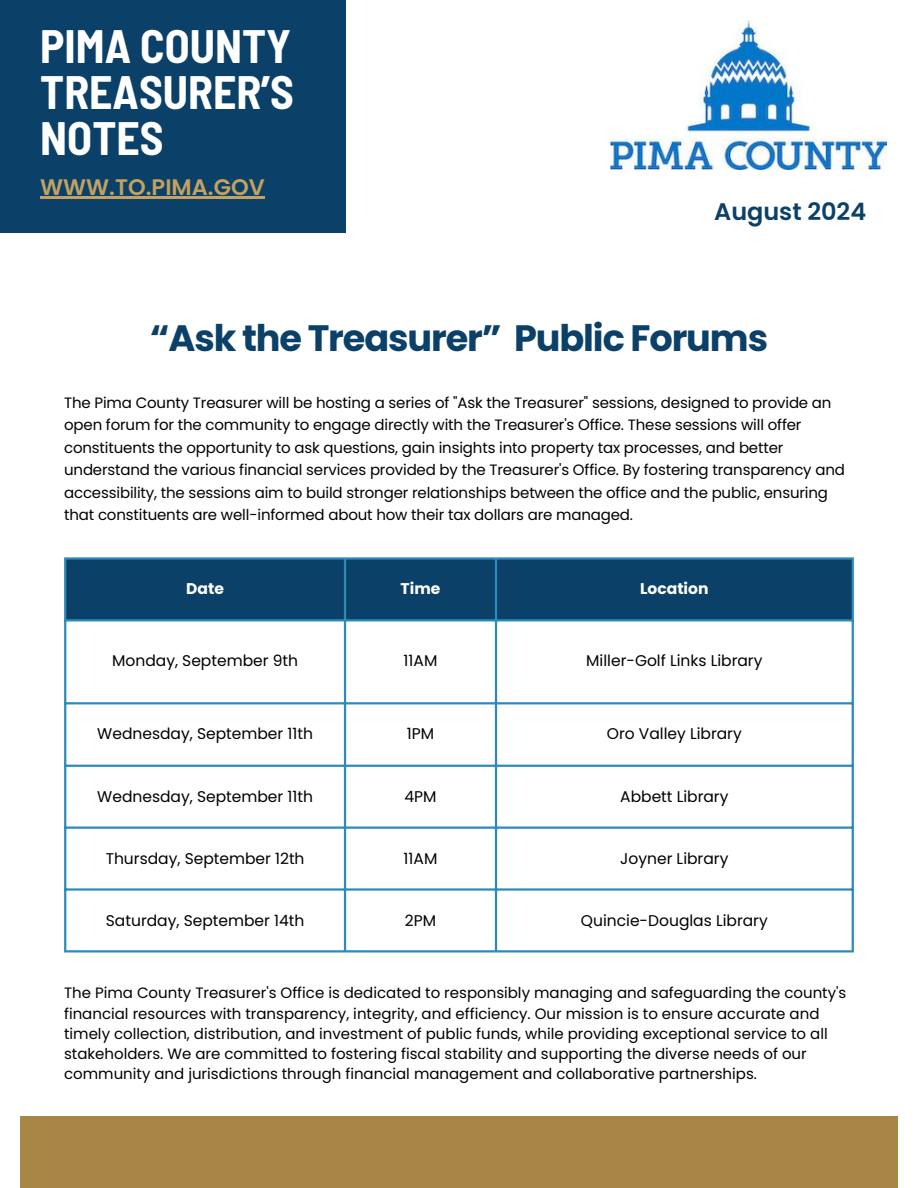
<style>
.page{position:relative;width:918px;height:1188px;background:#fff}
.page>*{position:absolute;margin:0;border:0;box-sizing:border-box;transform-origin:0 0}
.t1{font:700 semi-condensed 45.75px/46.2px "Barlow";color:#fff;text-align:justify}
.t2{font:700 36.75px "Poppins";letter-spacing:-.03em;color:#0b4068}
.t3{font:600 24px "Poppins";color:#0b4068}
.t4{font:600 22.5px "Poppins";color:#c4a15f}
.t5{font:15.45px "Poppins";color:#000}
.t6{font:700 15.45px "Poppins";color:#fff}
.t7{font:15px/22.5px "Poppins";letter-spacing:-.01em;color:#000}
</style>
<div class="page">
<div style="left:0;top:0;width:345px;height:232px;background:#0b4068"></div>
<div style="left:20px;top:1117px;width:878px;height:71px;background:#a88746"></div>
<img style="left:610px;top:20px;width:276px;height:150px">
<hr style="left:40px;top:197px;width:225px;height:2px;background:#c4a15f">
<div style="left:66px;top:560px;width:786px;height:59px;background:#0b4068"></div>
<hr style="left:64px;top:560px;width:2px;height:390px;background:#2d8bba">
<hr style="left:344px;top:560px;width:2px;height:390px;background:#2d8bba">
<hr style="left:495px;top:560px;width:2px;height:390px;background:#2d8bba">
<hr style="left:852px;top:560px;width:2px;height:390px;background:#2d8bba">
<hr style="left:64px;top:557px;width:790px;height:3px;background:#2d8bba">
<hr style="left:64px;top:619px;width:790px;height:2px;background:#2d8bba">
<hr style="left:64px;top:702px;width:790px;height:2px;background:#2d8bba">
<hr style="left:64px;top:765px;width:790px;height:2px;background:#2d8bba">
<hr style="left:64px;top:827px;width:790px;height:2px;background:#2d8bba">
<hr style="left:64px;top:888px;width:790px;height:3px;background:#2d8bba">
<hr style="left:64px;top:950px;width:790px;height:3px;background:#2d8bba">
<p class="t1" style="left:40px;top:21px;width:255px">PIMA COUNTY TREASURER’S NOTES</p>
<h2 class="t4" style="left:40px;top:172px;width:226px">WWW.TO.PIMA.GOV</h2>
<h4 class="t3" style="left:714px;top:195px;width:154px">August 2024</h4>
<p class="t2" style="left:150px;top:313px;width:620px">“Ask the Treasurer” Public Forums</p>
<h3 class="t7" style="left:64px;top:391px;width:782px">The Pima County Treasurer will be hosting a series of "Ask the Treasurer" sessions, designed to provide an open forum for the community to engage directly with the Treasurer's Office. These sessions will offer constituents the opportunity to ask questions, gain insights into property tax processes, and better understand the various financial services provided by the Treasurer's Office. By fostering transparency and accessibility, the sessions aim to build stronger relationships between the office and the public, ensuring that constituents are well-informed about how their tax dollars are managed.</h3>
<p class="t6" style="left:186px;top:578px;width:39px">Date</p>
<p class="t6" style="left:401px;top:578px;width:41px">Time</p>
<p class="t6" style="left:640px;top:578px;width:70px">Location</p>
<p class="t5" style="left:112px;top:650px;width:187px">Monday, September 9th</p>
<p class="t5" style="left:404px;top:650px;width:35px">11AM</p>
<p class="t5" style="left:586px;top:650px;width:178px">Miller-Golf Links Library</p>
<p class="t5" style="left:97px;top:723px;width:217px">Wednesday, September 11th</p>
<p class="t5" style="left:407px;top:723px;width:29px">1PM</p>
<p class="t5" style="left:607px;top:723px;width:136px">Oro Valley Library</p>
<p class="t5" style="left:97px;top:786px;width:217px">Wednesday, September 11th</p>
<p class="t5" style="left:404px;top:786px;width:34px">4PM</p>
<p class="t5" style="left:620px;top:786px;width:110px">Abbett Library</p>
<p class="t5" style="left:106px;top:847px;width:200px">Thursday, September 12th</p>
<p class="t5" style="left:404px;top:847px;width:35px">11AM</p>
<p class="t5" style="left:620px;top:847px;width:110px">Joyner Library</p>
<p class="t5" style="left:106px;top:909px;width:200px">Saturday, September 14th</p>
<p class="t5" style="left:405px;top:909px;width:33px">2PM</p>
<p class="t5" style="left:581px;top:909px;width:188px">Quincie-Douglas Library</p>
<p class="t7" style="left:64px;top:983px;width:784px;line-height:20.2px">The Pima County Treasurer's Office is dedicated to responsibly managing and safeguarding the county's financial resources with transparency, integrity, and efficiency. Our mission is to ensure accurate and timely collection, distribution, and investment of public funds, while providing exceptional service to all stakeholders. We are committed to fostering fiscal stability and supporting the diverse needs of our community and jurisdictions through financial management and collaborative partnerships.</p>
</div>
